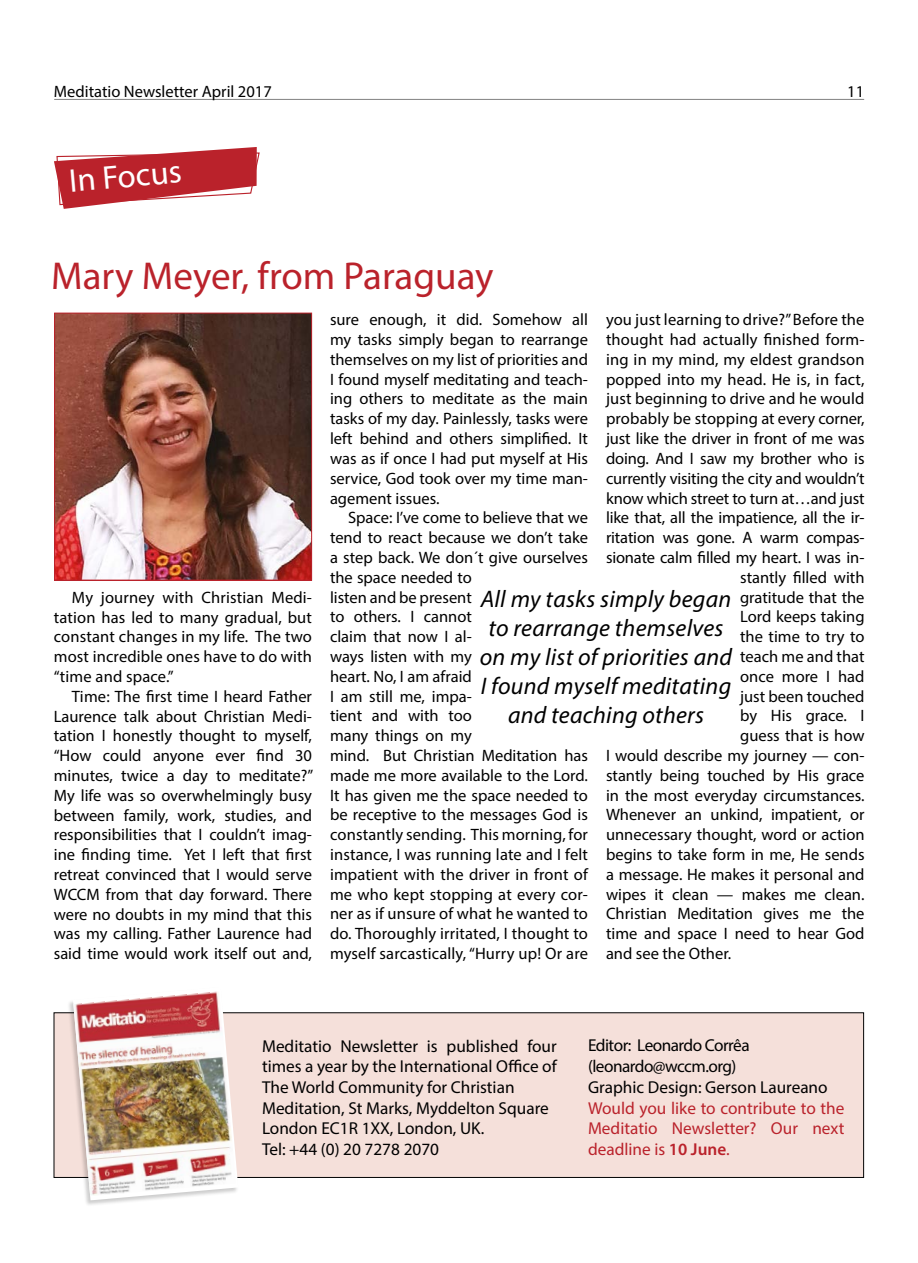
<style>
.page{position:relative;width:918px;height:1263px;background:#fff}
.page>*{position:absolute;margin:0;border:0;box-sizing:border-box;transform-origin:0 0}
.t1{font:39px "Myriad Pro";color:#ba222b}
.t2{font:33px "Myriad Pro";color:#fff}
.t3{font:italic 24px/28.8px "Myriad Pro";letter-spacing:.01em;color:#000;text-align:center}
.t4{font:17.25px/20.7px "Myriad Pro";color:#000}
.t5{font:17.25px/20.7px "Myriad Pro";color:#ba222b;text-align:justify}
.t6{font:17.25px/20.7px "Myriad Pro";letter-spacing:-.03em;color:#000}
.t7{font:16.5px/19.8px "Myriad Pro";color:#000;text-align:justify}
.s1{font-weight:600}
</style>
<div class="page">
<hr style="left:54px;top:99px;width:810px;height:1px;background:#000">
<svg style="left:54px;top:147px;width:206px;height:62px"></svg>
<div style="left:54px;top:1012px;width:810px;height:165px;background:#f5e0da"></div>
<div style="left:66px;top:986px;width:173px;height:221px;background:#000;opacity:.2"></div>
<svg style="left:73px;top:987px;width:165px;height:213px"></svg>
<img style="left:73px;top:991px;width:163px;height:205px">
<img style="left:56px;top:315px;width:254px;height:263px">
<div style="left:54px;top:313px;width:258px;height:267px;border:1px solid #ba222b"></div>
<p class="t7" style="left:54px;top:82px;width:219px">Meditatio Newsletter April 2017</p>
<p class="t7" style="left:847px;top:82px;width:18px">11</p>
<h2 class="t2" style="left:67px;top:161px;width:114px;rotate:-5deg">In Focus</h2>
<h1 class="t1" style="left:51px;top:252px;width:444px">Mary Meyer, from Paraguay</h1>
<p class="t7" style="left:54px;top:587px;width:260px;text-indent:18px">My journey with Christian Medi&shy;tation has led to many gradual, but constant changes in my life. The two most incredible ones have to do with “time and space.”</p>
<p class="t7" style="left:54px;top:686px;width:261px;text-indent:18px">Time: The first time I heard Father Laurence talk about Christian Medi&shy;tation I honestly thought to myself, “How could anyone ever find 30 minutes, twice a day to meditate?” My life was so overwhelmingly busy between family, work, studies, and responsibilities that I couldn’t imag&shy;ine finding time. Yet I left that first retreat convinced that I would serve WCCM from that day forward. There were no doubts in my mind that this was my calling. Father Laurence had said time would work itself out and,</p>
<p class="t7" style="left:606px;top:310px;width:260px">you just learning to drive?” Before the</p>
<p class="t7" style="left:606px;top:329px;width:260px">thought had actually finished form-</p>
<p class="t7" style="left:606px;top:349px;width:260px">ing in my mind, my eldest grandson</p>
<p class="t7" style="left:606px;top:369px;width:260px">popped into my head. He is, in fact,</p>
<p class="t7" style="left:606px;top:389px;width:260px">just beginning to drive and he would</p>
<p class="t7" style="left:606px;top:409px;width:260px">probably be stopping at every corner,</p>
<p class="t7" style="left:606px;top:428px;width:260px">just like the driver in front of me was</p>
<p class="t7" style="left:606px;top:448px;width:260px">doing. And I saw my brother who is</p>
<p class="t7" style="left:606px;top:468px;width:260px">currently visiting the city and wouldn’t</p>
<p class="t7" style="left:606px;top:488px;width:260px">know which street to turn at…and just</p>
<p class="t7" style="left:606px;top:508px;width:260px">like that, all the impatience, all the ir-</p>
<p class="t7" style="left:606px;top:527px;width:260px">ritation was gone. A warm compas-</p>
<p class="t7" style="left:606px;top:547px;width:260px">sionate calm filled my heart. I was in-</p>
<p class="t7" style="left:740px;top:567px;width:126px">stantly filled with</p>
<p class="t7" style="left:740px;top:587px;width:126px">gratitude that the</p>
<p class="t7" style="left:740px;top:607px;width:126px">Lord keeps taking</p>
<p class="t7" style="left:740px;top:626px;width:126px">the time to try to</p>
<p class="t7" style="left:740px;top:646px;width:126px">teach me and that</p>
<p class="t7" style="left:740px;top:666px;width:126px">once more I had</p>
<p class="t7" style="left:740px;top:686px;width:126px">just been touched</p>
<p class="t7" style="left:740px;top:706px;width:126px">by His grace. I</p>
<p class="t7" style="left:740px;top:725px;width:126px">guess that is how</p>
<p class="t7" style="left:606px;top:745px;width:260px">I would describe my journey — con-</p>
<p class="t7" style="left:606px;top:765px;width:260px">stantly being touched by His grace</p>
<p class="t7" style="left:606px;top:785px;width:260px">in the most everyday circumstances.</p>
<p class="t7" style="left:606px;top:805px;width:260px">Whenever an unkind, impatient, or</p>
<p class="t7" style="left:606px;top:824px;width:260px">unnecessary thought, word or action</p>
<p class="t7" style="left:606px;top:844px;width:260px">begins to take form in me, He sends</p>
<p class="t7" style="left:606px;top:864px;width:260px">a message. He makes it personal and</p>
<p class="t7" style="left:606px;top:884px;width:260px">wipes it clean — makes me clean.</p>
<p class="t7" style="left:606px;top:904px;width:260px">Christian Meditation gives me the</p>
<p class="t7" style="left:606px;top:923px;width:260px">time and space I need to hear God</p>
<p class="t7" style="left:606px;top:943px;width:127px">and see the Other.</p>
<p class="t7" style="left:330px;top:310px;width:260px">sure enough, it did. Somehow all my tasks simply began to rearrange themselves on my list of priorities and I found myself meditating and teach&shy;ing others to meditate as the main tasks of my day. Painlessly, tasks were left behind and others simplified. It was as if once I had put myself at His service, God took over my time man&shy;agement issues.</p>
<p class="t7" style="left:330px;top:508px;width:260px;text-align:left;text-indent:18px">Space: I’ve come to believe that we tend to react because we don’t take a step back. We don´t give ourselves the space needed to<br>listen and be present<br>to others. I cannot<br>claim that now I al-<br>ways listen with my<br>heart. No, I am afraid<br>I am still me, impa-<br>tient and with too<br>many things on my<br>mind. But Christian Meditation has made me more available to the Lord.<br>It has given me the space needed to be receptive to the messages God is constantly sending. This morning, for instance, I was running late and I felt impatient with the driver in front of me who kept stopping at every cor&shy;ner as if unsure of what he wanted to do. Thoroughly irritated, I thought to myself sarcastically, “Hurry up! Or are</p>
<h3 class="t3" style="left:480px;top:585px;width:254px">All my tasks simply began to rearrange themselves on my list of priorities and<br>I found myself meditating and teaching others</h3>
<p class="t4" style="left:262px;top:1035px;width:296px">Meditatio Newsletter is published four times a year by the International Office of The World Community for Christian Meditation, St Marks, Myddelton Square London EC1R 1XX, London, UK.<br>Tel: +44 (0) 20 7278 2070</p>
<p class="t6" style="left:588px;top:1035px;width:241px">Editor: Leonardo Corrêa (leonardo@wccm.org)<br>Graphic Design: Gerson Laureano</p>
<p class="t5" style="left:588px;top:1097px;width:258px">Would you like to contribute to the Meditatio Newsletter? Our next deadline is <span class="s1">10 June</span>.</p>
</div>
